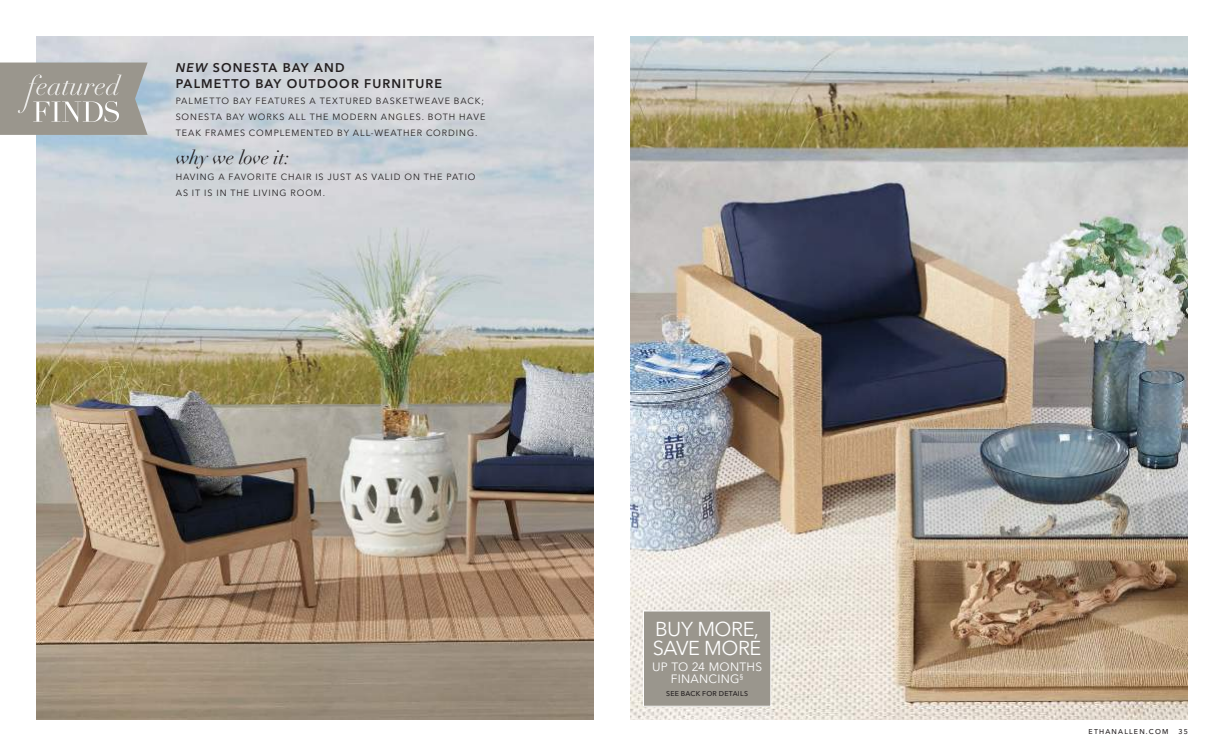
<style>
.page{position:relative;width:1224px;height:756px;background:#fff}
.page>*{position:absolute;margin:0;border:0;box-sizing:border-box;transform-origin:0 0}
.t1{font:20px/19px "Avenir Next LT Pro";letter-spacing:-.025em;color:#fff}
.t2{font:italic 19px "Didot LH";letter-spacing:-.02em;color:#231f20}
.t3{font:600 12.5px/16px "Avenir Next LT Pro";letter-spacing:.09em;color:#231f20}
.t4{font:12px/12px "Avenir Next LT Pro";letter-spacing:.02em;color:#fff;text-align:center}
.t5{font:9px/16px "Avenir Next LT Pro";letter-spacing:.105em;color:#231f20}
.t6{font:500 7px "Avenir Next LT Pro";letter-spacing:.03em;color:#231f20}
.t7{font:500 7px "Avenir Next LT Pro";letter-spacing:.17em;color:#231f20}
.t8{font:500 7px "Avenir Next LT Pro";letter-spacing:.055em;color:#231f20}
.s1{font-style:italic}
</style>
<div class="page">
<img style="left:36px;top:36px;width:558px;height:684px">
<img style="left:630px;top:36px;width:558px;height:684px">
<svg style="left:0;top:63px;width:148px;height:72px;background:#a19f97"></svg>
<div style="left:643px;top:611px;width:128px;height:95px;background:#9a968d"></div>
<div style="left:643px;top:611px;width:128px;height:95px;border:1px solid #fff"></div>
<h3 class="t3" style="left:176px;top:60px;width:268px"><span class="s1">NEW</span> SONESTA BAY AND<br>PALMETTO BAY OUTDOOR FURNITURE</h3>
<p class="t5" style="left:176px;top:93px;width:311px">PALMETTO BAY FEATURES A TEXTURED BASKETWEAVE BACK;<br>SONESTA BAY WORKS ALL THE MODERN ANGLES. BOTH HAVE<br>TEAK FRAMES COMPLEMENTED BY ALL-WEATHER CORDING.</p>
<h2 class="t2" style="left:176px;top:150px;width:115px">why we love it:</h2>
<p class="t5" style="left:176px;top:169px;width:301px">HAVING A FAVORITE CHAIR IS JUST AS VALID ON THE PATIO<br>AS IT IS IN THE LIVING ROOM.</p>
<h1 class="t1" style="left:653px;top:620px;width:110px">BUY MORE,<br>SAVE MORE</h1>
<h3 class="t4" style="left:652px;top:661px;width:112px">UP TO 24 MONTHS<br>FINANCING<sup>§</sup></h3>
<p class="t6" style="left:666px;top:690px;width:83px">SEE BACK FOR DETAILS</p>
<p class="t7" style="left:1089px;top:727px;width:81px">ETHANALLEN.COM</p>
<p class="t8" style="left:1178px;top:727px;width:11px">35</p>
</div>
